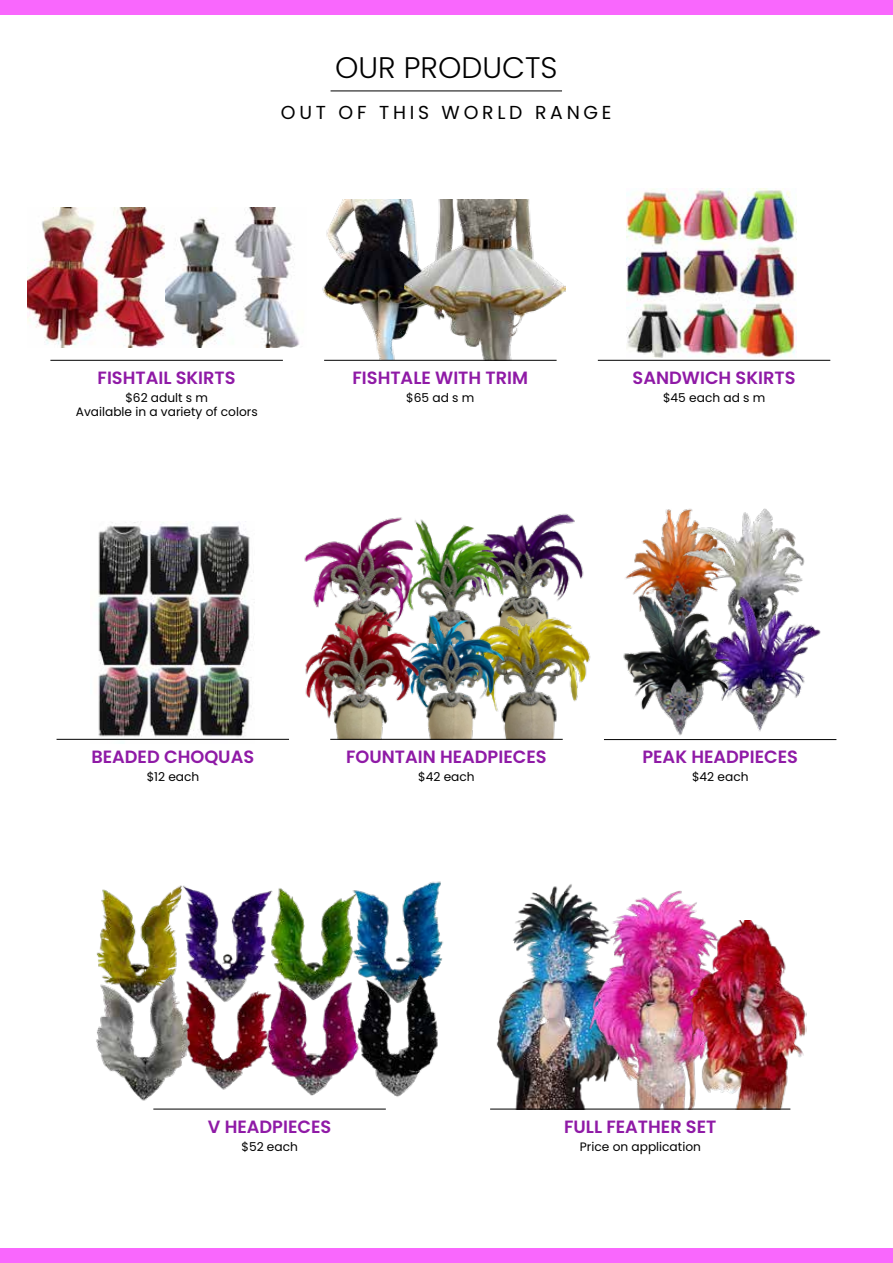
<style>
.page{position:relative;width:893px;height:1263px;background:#fff}
.page>*{position:absolute;margin:0;border:0;box-sizing:border-box;transform-origin:0 0}
.t1{font:300 29.7px "Poppins";color:#000}
.t2{font:18.75px "Poppins";letter-spacing:.2em;color:#000}
.t3{font:600 17.7px "Poppins";color:#8f1aa6}
.t4{font:12.15px/14.7px "Poppins";color:#000;text-align:center}
</style>
<div class="page">
<img style="left:490px;top:884px;width:98px;height:225px">
<img style="left:588px;top:890px;width:116px;height:219px">
<img style="left:689px;top:920px;width:117px;height:189px">
<img style="left:626px;top:189px;width:171px;height:169px">
<img style="left:519px;top:513px;width:65px;height:95px">
<img style="left:304px;top:519px;width:84px;height:89px">
<img style="left:388px;top:517px;width:131px;height:91px">
<img style="left:516px;top:608px;width:75px;height:131px">
<img style="left:426px;top:608px;width:90px;height:131px">
<img style="left:305px;top:608px;width:121px;height:131px">
<img style="left:91px;top:521px;width:164px;height:218px">
<img style="left:322px;top:199px;width:82px;height:161px">
<img style="left:404px;top:199px;width:161px;height:161px">
<div style="left:0;top:1248px;width:893px;height:15px;background:#f967fd"></div>
<div style="left:0;top:0;width:893px;height:15px;background:#f967fd"></div>
<hr style="left:57px;top:739px;width:232px;height:1px;background:#000">
<hr style="left:330px;top:739px;width:233px;height:1px;background:#000">
<hr style="left:604px;top:739px;width:232px;height:1px;background:#000">
<hr style="left:50px;top:360px;width:233px;height:1px;background:#000">
<hr style="left:324px;top:360px;width:233px;height:1px;background:#000">
<hr style="left:598px;top:360px;width:232px;height:1px;background:#000">
<hr style="left:153px;top:1109px;width:233px;height:1px;background:#000">
<hr style="left:490px;top:1109px;width:300px;height:1px;background:#000">
<hr style="left:331px;top:91px;width:231px;height:1px;background:#000">
<img style="left:27px;top:207px;width:139px;height:141px">
<img style="left:166px;top:207px;width:134px;height:141px">
<img style="left:194px;top:1019px;width:65px;height:90px">
<img style="left:194px;top:890px;width:65px;height:129px">
<img style="left:259px;top:888px;width:86px;height:77px">
<img style="left:345px;top:881px;width:99px;height:84px">
<img style="left:367px;top:965px;width:73px;height:144px">
<img style="left:259px;top:965px;width:108px;height:144px">
<img style="left:96px;top:885px;width:98px;height:80px">
<img style="left:96px;top:965px;width:98px;height:144px">
<img style="left:625px;top:509px;width:49px;height:82px">
<img style="left:674px;top:508px;width:131px;height:83px">
<img style="left:752px;top:591px;width:69px;height:141px">
<img style="left:623px;top:591px;width:129px;height:145px">
<h1 class="t1" style="left:335px;top:50px;width:224px">OUR PRODUCTS</h1>
<p class="t2" style="left:281px;top:101px;width:332px">OUT OF THIS WORLD RANGE</p>
<p class="t3" style="left:98px;top:368px;width:140px">FISHTAIL SKIRTS</p>
<p class="t4" style="left:76px;top:390px;width:183px">$62 adult s m<br>Available in a variety of colors</p>
<p class="t3" style="left:352px;top:368px;width:177px">FISHTALE WITH TRIM</p>
<p class="t4" style="left:406px;top:390px;width:70px">$65 ad s m</p>
<p class="t3" style="left:633px;top:368px;width:164px">SANDWICH SKIRTS</p>
<p class="t4" style="left:663px;top:390px;width:104px">$45 each ad s m</p>
<p class="t3" style="left:91px;top:747px;width:164px">BEADED CHOQUAS</p>
<p class="t4" style="left:147px;top:769px;width:54px">$12 each</p>
<p class="t3" style="left:346px;top:747px;width:202px">FOUNTAIN HEADPIECES</p>
<p class="t4" style="left:418px;top:769px;width:58px">$42 each</p>
<p class="t3" style="left:642px;top:747px;width:157px">PEAK HEADPIECES</p>
<p class="t4" style="left:692px;top:769px;width:58px">$42 each</p>
<p class="t3" style="left:208px;top:1116px;width:125px">V HEADPIECES</p>
<p class="t4" style="left:241px;top:1139px;width:58px">$52 each</p>
<p class="t3" style="left:564px;top:1116px;width:154px">FULL FEATHER SET</p>
<p class="t4" style="left:580px;top:1139px;width:123px">Price on application</p>
</div>
